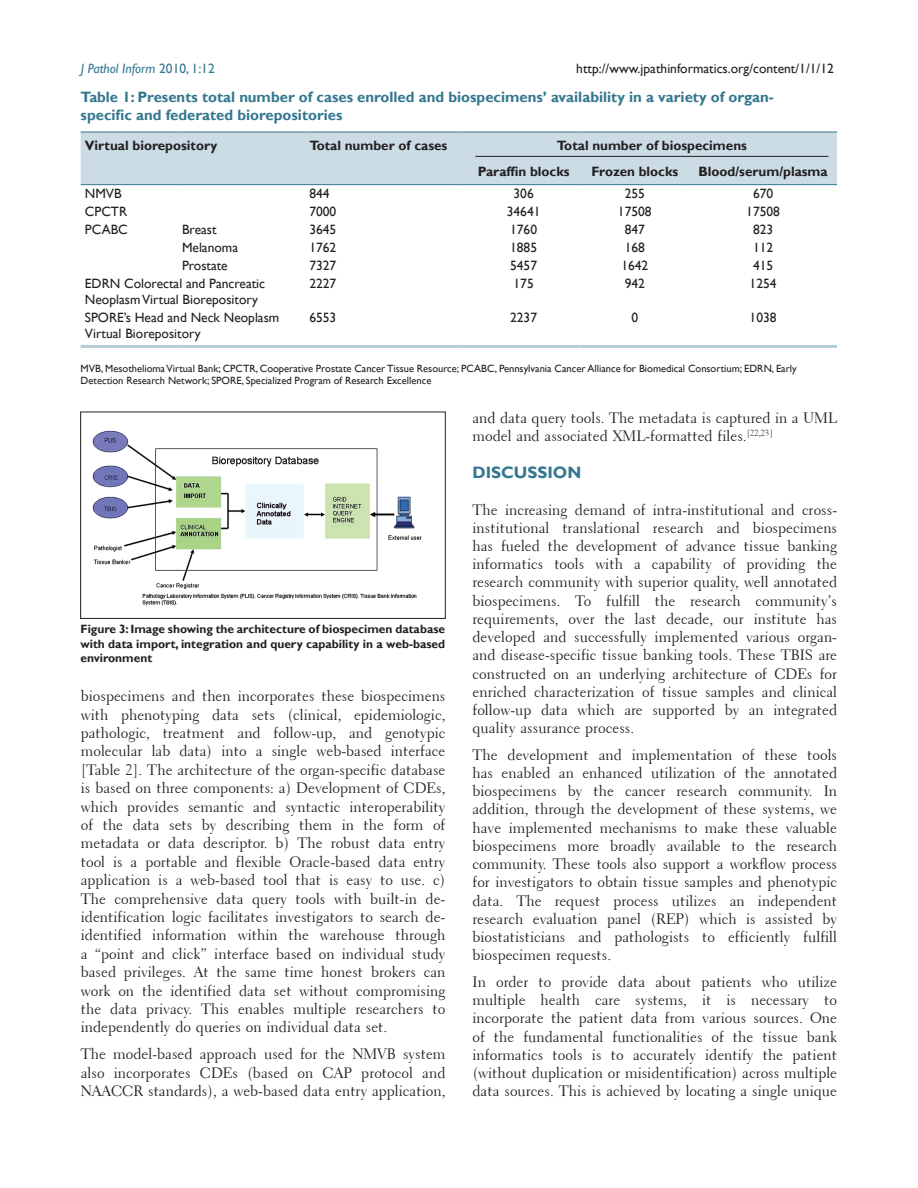
<style>
.page{position:relative;width:918px;height:1188px;background:#fff}
.page>*{position:absolute;margin:0;border:0;box-sizing:border-box;transform-origin:0 0}
.t1{font:700 16.5px "Gill Sans";color:#33778f}
.TX{font:15px/18.1px "Transitional 521 BT Roman A";color:#231f20;text-align:justify}
.Table_Heading{font:700 15px/18px "Gill Sans";color:#33778f}
.TableText{font:13.5px/16.2px "Gill Sans";color:#231f20}
.TableFirstLine{font:700 13.5px "Gill Sans";color:#231f20}
.t2{font:italic 13.5px "Gill Sans";color:#33778f}
.FGC{font:700 12px/14.4px "Gill Sans";color:#231f20;text-align:justify}
.Table_Footnote{font:10.5px/12.6px "Gill Sans";color:#231f20}
.s1{font-style:normal}
</style>
<div class="page">
<img style="left:92px;top:430px;width:330px;height:176px">
<div style="left:80px;top:412px;width:366px;height:207px;border:1px solid #231f20"></div>
<div style="left:81px;top:133px;width:756px;height:51px;background:#cbdce5"></div>
<hr style="left:81px;top:345px;width:97px;height:3px;background:#b5cdda">
<hr style="left:178px;top:345px;width:127px;height:3px;background:#b5cdda">
<hr style="left:305px;top:345px;width:158px;height:3px;background:#b5cdda">
<hr style="left:463px;top:345px;width:117px;height:3px;background:#b5cdda">
<hr style="left:580px;top:345px;width:105px;height:3px;background:#b5cdda">
<hr style="left:685px;top:345px;width:152px;height:3px;background:#b5cdda">
<hr style="left:81px;top:132px;width:97px;height:1px;background:#33778f">
<hr style="left:178px;top:132px;width:127px;height:1px;background:#33778f">
<hr style="left:305px;top:132px;width:158px;height:1px;background:#33778f">
<hr style="left:463px;top:132px;width:117px;height:1px;background:#33778f">
<hr style="left:580px;top:132px;width:105px;height:1px;background:#33778f">
<hr style="left:685px;top:132px;width:152px;height:1px;background:#33778f">
<hr style="left:81px;top:184px;width:97px;height:1px;background:#33778f">
<hr style="left:178px;top:184px;width:127px;height:1px;background:#33778f">
<hr style="left:305px;top:184px;width:158px;height:1px;background:#33778f">
<hr style="left:463px;top:184px;width:117px;height:1px;background:#33778f">
<hr style="left:580px;top:184px;width:105px;height:1px;background:#33778f">
<hr style="left:685px;top:184px;width:152px;height:1px;background:#33778f">
<hr style="left:475px;top:156px;width:353px;height:1px;background:#231f20">
<p class="t2" style="left:81px;top:61px;width:135px">J Pathol Inform <span class="s1">2010, 1:12</span></p>
<p class="TableText" style="left:576px;top:61px;width:259px">http://www.jpathinformatics.org/content/1/1/12</p>
<p class="Table_Heading" style="left:81px;top:89px;width:695px">Table 1: Presents total number of cases enrolled and biospecimens’ availability in a variety of organ&shy;specific and federated biorepositories</p>
<p class="TableFirstLine" style="left:85px;top:137px;width:134px">Virtual biorepository</p>
<p class="TableFirstLine" style="left:309px;top:137px;width:139px">Total number of cases</p>
<p class="TableFirstLine" style="left:557px;top:137px;width:192px">Total number of biospecimens</p>
<p class="TableFirstLine" style="left:478px;top:163px;width:93px">Paraffin blocks</p>
<p class="TableFirstLine" style="left:591px;top:163px;width:88px">Frozen blocks</p>
<p class="TableFirstLine" style="left:699px;top:163px;width:131px">Blood/serum/plasma</p>
<p class="TableText" style="left:85px;top:186px;width:38px">NMVB</p>
<p class="TableText" style="left:309px;top:186px;width:22px">844</p>
<p class="TableText" style="left:514px;top:186px;width:22px">306</p>
<p class="TableText" style="left:625px;top:186px;width:22px">255</p>
<p class="TableText" style="left:753px;top:186px;width:22px">670</p>
<p class="TableText" style="left:85px;top:204px;width:44px">CPCTR</p>
<p class="TableText" style="left:309px;top:204px;width:28px">7000</p>
<p class="TableText" style="left:507px;top:204px;width:35px">34641</p>
<p class="TableText" style="left:618px;top:204px;width:35px">17508</p>
<p class="TableText" style="left:746px;top:204px;width:35px">17508</p>
<p class="TableText" style="left:85px;top:222px;width:44px">PCABC</p>
<p class="TableText" style="left:182px;top:222px;width:36px">Breast</p>
<p class="TableText" style="left:309px;top:222px;width:28px">3645</p>
<p class="TableText" style="left:510px;top:222px;width:28px">1760</p>
<p class="TableText" style="left:625px;top:222px;width:22px">847</p>
<p class="TableText" style="left:753px;top:222px;width:22px">823</p>
<p class="TableText" style="left:182px;top:240px;width:58px">Melanoma</p>
<p class="TableText" style="left:309px;top:240px;width:28px">1762</p>
<p class="TableText" style="left:510px;top:240px;width:28px">1885</p>
<p class="TableText" style="left:625px;top:240px;width:22px">168</p>
<p class="TableText" style="left:753px;top:240px;width:22px">112</p>
<p class="TableText" style="left:182px;top:257px;width:47px">Prostate</p>
<p class="TableText" style="left:309px;top:257px;width:28px">7327</p>
<p class="TableText" style="left:510px;top:257px;width:28px">5457</p>
<p class="TableText" style="left:621px;top:257px;width:28px">1642</p>
<p class="TableText" style="left:753px;top:257px;width:22px">415</p>
<p class="TableText" style="left:85px;top:275px;width:182px">EDRN Colorectal and Pancreatic<br>Neoplasm Virtual Biorepository</p>
<p class="TableText" style="left:309px;top:275px;width:28px">2227</p>
<p class="TableText" style="left:514px;top:275px;width:22px">175</p>
<p class="TableText" style="left:625px;top:275px;width:22px">942</p>
<p class="TableText" style="left:750px;top:275px;width:28px">1254</p>
<p class="TableText" style="left:85px;top:309px;width:196px">SPORE’s Head and Neck Neoplasm<br>Virtual Biorepository</p>
<p class="TableText" style="left:309px;top:309px;width:28px">6553</p>
<p class="TableText" style="left:510px;top:309px;width:28px">2237</p>
<p class="TableText" style="left:631px;top:309px;width:8px">0</p>
<p class="TableText" style="left:750px;top:309px;width:28px">1038</p>
<p class="Table_Footnote" style="left:81px;top:362px;width:718px">MVB, Mesothelioma Virtual Bank; CPCTR, Cooperative Prostate Cancer Tissue Resource; PCABC, Pennsylvania Cancer Alliance for Biomedical Consortium; EDRN, Early<br>Detection Research Network; SPORE, Specialized Program of Research Excellence</p>
<p class="FGC" style="left:80px;top:622px;width:366px">Figure 3: Image showing the architecture of biospecimen database with data import, integration and query capability in a web-based environment</p>
<p class="TX" style="left:81px;top:687px;width:366px">biospecimens and then incorporates these biospecimens with phenotyping data sets (clinical, epidemiologic, pathologic, treatment and follow-up, and genotypic molecular lab data) into a single web-based interface [Table 2]. The architecture of the organ-specific database is based on three components: a) Development of CDEs, which provides semantic and syntactic interoperability of the data sets by describing them in the form of metadata or data descriptor. b) The robust data entry tool is a portable and flexible Oracle-based data entry application is a web-based tool that is easy to use. c)<br>The comprehensive data query tools with built-in de&shy;identification logic facilitates investigators to search de&shy;identified information within the warehouse through a “point and click” interface based on individual study based privileges. At the same time honest brokers can work on the identified data set without compromising the data privacy. This enables multiple researchers to independently do queries on individual data set.</p>
<p class="TX" style="left:81px;top:1045px;width:366px">The model-based approach used for the NMVB system also incorporates CDEs (based on CAP protocol and NAACCR standards), a web-based data entry application,</p>
<p class="TX" style="left:472px;top:409px;width:366px">and data query tools. The metadata is captured in a UML model and associated XML-formatted files.<sup>[22,23]</sup></p>
<h1 class="t1" style="left:472px;top:463px;width:110px">DISCUSSION</h1>
<p class="TX" style="left:472px;top:500px;width:366px">The increasing demand of intra-institutional and cross&shy;institutional translational research and biospecimens has fueled the development of advance tissue banking informatics tools with a capability of providing the research community with superior quality, well annotated biospecimens. To fulfill the research community’s requirements, over the last decade, our institute has developed and successfully implemented various organ&shy;and disease-specific tissue banking tools. These TBIS are constructed on an underlying architecture of CDEs for enriched characterization of tissue samples and clinical follow-up data which are supported by an integrated quality assurance process.</p>
<p class="TX" style="left:472px;top:746px;width:366px">The development and implementation of these tools has enabled an enhanced utilization of the annotated biospecimens by the cancer research community. In addition, through the development of these systems, we have implemented mechanisms to make these valuable biospecimens more broadly available to the research community. These tools also support a workflow process for investigators to obtain tissue samples and phenotypic data. The request process utilizes an independent research evaluation panel (REP) which is assisted by biostatisticians and pathologists to efficiently fulfill biospecimen requests.</p>
<p class="TX" style="left:472px;top:973px;width:366px">In order to provide data about patients who utilize multiple health care systems, it is necessary to incorporate the patient data from various sources. One of the fundamental functionalities of the tissue bank informatics tools is to accurately identify the patient (without duplication or misidentification) across multiple data sources. This is achieved by locating a single unique</p>
</div>
